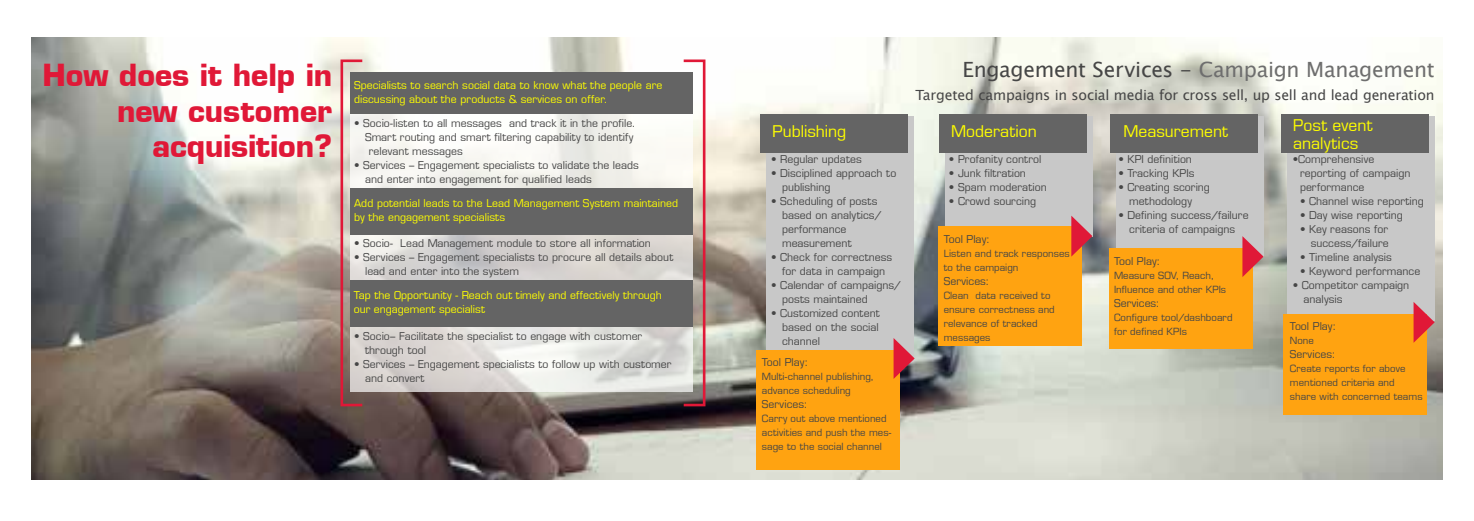
<style>
.page{position:relative;width:1474px;height:521px;background:#fff}
.page>*{position:absolute;margin:0;border:0;box-sizing:border-box;transform-origin:0 0}
.t1{font:700 29.75px/35.7px "Eurostile";color:#e01837;text-align:right}
.t2{font:21px "Lucida Sans Unicode";letter-spacing:-.015em;color:#464646}
.t3{font:15.75px/17.5px "Eurostile";color:#ff0}
.t4{font:14px "Lucida Sans Unicode";letter-spacing:-.015em;color:#464646}
.t5{font:10.5px/14px "Eurostile";color:#464646}
.t6{font:10.5px/14px "Eurostile";color:#ff0}
.t7{font:9.62px/14px "Eurostile";letter-spacing:.005em;color:#464646}
.s1{color:#6e6e6e}
</style>
<div class="page">
<img style="left:32px;top:38px;width:1410px;height:441px">
<svg style="left:351px;top:114px;width:342px;height:277px"></svg>
<div style="left:351px;top:72px;width:342px;height:42px;background:#646464"></div>
<div style="left:351px;top:188px;width:342px;height:46px;background:#646464"></div>
<div style="left:350px;top:281px;width:342px;height:46px;background:#646464"></div>
<div style="left:340px;top:59px;width:23px;height:347px;border:3px solid #e01837"></div>
<div style="left:682px;top:59px;width:23px;height:347px;border:3px solid #e01837"></div>
<div style="left:767px;top:116px;width:147px;height:245px;background:#c8c8c8"></div>
<div style="left:945px;top:116px;width:147px;height:120px;background:#c8c8c8"></div>
<div style="left:1116px;top:116px;width:147px;height:141px;background:#c8c8c8"></div>
<div style="left:1287px;top:116px;width:147px;height:205px;background:#c8c8c8"></div>
<div style="left:760px;top:114px;width:147px;height:39px;background:#646464"></div>
<div style="left:756px;top:350px;width:143px;height:119px;background:#ffa311"></div>
<div style="left:938px;top:227px;width:143px;height:119px;background:#ffa311"></div>
<div style="left:1109px;top:248px;width:143px;height:101px;background:#ffa311"></div>
<div style="left:1283px;top:314px;width:143px;height:100px;background:#ffa311"></div>
<div style="left:939px;top:114px;width:147px;height:39px;background:#646464"></div>
<div style="left:1110px;top:114px;width:147px;height:39px;background:#646464"></div>
<div style="left:1281px;top:114px;width:147px;height:39px;background:#646464"></div>
<svg style="left:893px;top:338px;width:21px;height:41px"></svg>
<svg style="left:1071px;top:216px;width:21px;height:41px"></svg>
<svg style="left:1242px;top:236px;width:21px;height:41px"></svg>
<svg style="left:1413px;top:302px;width:21px;height:41px"></svg>
<h1 class="t1" style="left:42px;top:57px;width:291px">How does it help in new customer acquisition?</h1>
<h2 class="t2" style="left:962px;top:53px;width:473px">Engagement Services - <span class="s1">Campaign Management</span></h2>
<p class="t6" style="left:354px;top:78px;width:310px">Specialists to search social data to know what the people are discussing about the products &amp; services on offer.</p>
<h3 class="t4" style="left:915px;top:84px;width:520px">Targeted campaigns in social media for cross sell, up sell and lead generation</h3>
<p class="t5" style="left:354px;top:116px;width:283px">• Socio-listen to all messages and track it in the profile.</p>
<p class="t5" style="left:365px;top:130px;width:270px">Smart routing and smart filtering capability to identify</p>
<p class="t5" style="left:369px;top:144px;width:96px">relevant messages</p>
<p class="t5" style="left:365px;top:158px;width:275px;text-indent:-11px">• Services – Engagement specialists to validate the leads and enter into engagement for qualified leads</p>
<h3 class="t3" style="left:772px;top:123px;width:75px">Publishing</h3>
<h3 class="t3" style="left:951px;top:123px;width:87px">Moderation</h3>
<h3 class="t3" style="left:1123px;top:123px;width:106px">Measurement</h3>
<h3 class="t3" style="left:1293px;top:117px;width:81px">Post event analytics</h3>
<p class="t5" style="left:771px;top:152px;width:92px">• Regular updates</p>
<p class="t5" style="left:782px;top:166px;width:116px;text-indent:-11px">• Disciplined approach to publishing</p>
<p class="t5" style="left:782px;top:194px;width:101px;text-indent:-11px">• Scheduling of posts based on analytics/ performance measurement</p>
<p class="t5" style="left:771px;top:250px;width:122px;text-align:center">• Check for correctness for data in campaign</p>
<p class="t5" style="left:782px;top:278px;width:121px;text-indent:-11px">• Calendar of campaigns/ posts maintained</p>
<p class="t5" style="left:782px;top:306px;width:99px;text-align:justify;text-indent:-11px">• Customized content based on the social channel</p>
<p class="t5" style="left:1118px;top:152px;width:75px">• KPI definition</p>
<p class="t5" style="left:1118px;top:166px;width:77px">• Tracking KPIs</p>
<p class="t5" style="left:1129px;top:180px;width:82px;text-indent:-11px">• Creating scoring methodology</p>
<p class="t5" style="left:1118px;top:208px;width:132px;text-align:center">• Defining success/failure criteria of campaigns</p>
<p class="t5" style="left:949px;top:152px;width:94px">• Profanity control</p>
<p class="t5" style="left:949px;top:166px;width:79px">• Junk filtration</p>
<p class="t5" style="left:949px;top:180px;width:99px">• Spam moderation</p>
<p class="t5" style="left:949px;top:194px;width:89px">• Crowd sourcing</p>
<p class="t5" style="left:1299px;top:152px;width:112px;text-indent:-7px">•Comprehensive reporting of campaign performance</p>
<p class="t5" style="left:1299px;top:194px;width:125px">• Channel wise reporting</p>
<p class="t5" style="left:1299px;top:208px;width:104px">• Day wise reporting</p>
<p class="t5" style="left:1299px;top:222px;width:90px;text-align:right">• Key reasons for success/failure</p>
<p class="t5" style="left:1299px;top:250px;width:93px">• Timeline analysis</p>
<p class="t5" style="left:1299px;top:264px;width:122px">• Keyword performance</p>
<p class="t5" style="left:1303px;top:278px;width:107px;text-indent:-11px">• Competitor campaign analysis</p>
<p class="t6" style="left:354px;top:196px;width:325px">Add potential leads to the Lead Management System maintained by the engagement specialists</p>
<p class="t5" style="left:943px;top:232px;width:47px">Tool Play:</p>
<p class="t7" style="left:943px;top:246px;width:128px">Listen and track responses to the campaign</p>
<p class="t5" style="left:943px;top:274px;width:47px">Services:</p>
<p class="t7" style="left:943px;top:288px;width:113px">Clean data received to ensure correctness and relevance of tracked messages</p>
<p class="t5" style="left:354px;top:236px;width:298px">• Socio- Lead Management module to store all information</p>
<p class="t5" style="left:365px;top:250px;width:310px;text-indent:-11px">• Services – Engagement specialists to procure all details about lead and enter into the system</p>
<p class="t5" style="left:1114px;top:254px;width:47px">Tool Play:</p>
<p class="t7" style="left:1114px;top:268px;width:113px">Measure SOV, Reach,<br>Influence and other KPIs</p>
<p class="t5" style="left:1114px;top:296px;width:47px">Services:</p>
<p class="t7" style="left:1114px;top:310px;width:120px">Configure tool/dashboard for defined KPIs</p>
<p class="t5" style="left:1289px;top:319px;width:47px">Tool Play:</p>
<p class="t7" style="left:1289px;top:334px;width:25px">None</p>
<p class="t5" style="left:1289px;top:347px;width:47px">Services:</p>
<p class="t7" style="left:1289px;top:362px;width:134px">Create reports for above mentioned criteria and share with concerned teams</p>
<p class="t6" style="left:354px;top:288px;width:310px">Tap the Opportunity - Reach out timely and effectively through our engagement specialist</p>
<p class="t5" style="left:365px;top:329px;width:279px;text-indent:-11px">• Socio– Facilitate the specialist to engage with customer through tool</p>
<p class="t5" style="left:365px;top:357px;width:308px;text-indent:-11px">• Services – Engagement specialists to follow up with customer and convert</p>
<p class="t5" style="left:762px;top:355px;width:47px">Tool Play:</p>
<p class="t7" style="left:762px;top:370px;width:113px">Multi-channel publishing, advance scheduling</p>
<p class="t5" style="left:762px;top:397px;width:47px">Services:</p>
<p class="t7" style="left:762px;top:412px;width:131px">Carry out above mentioned activities and push the mes&shy;sage to the social channel</p>
</div>
